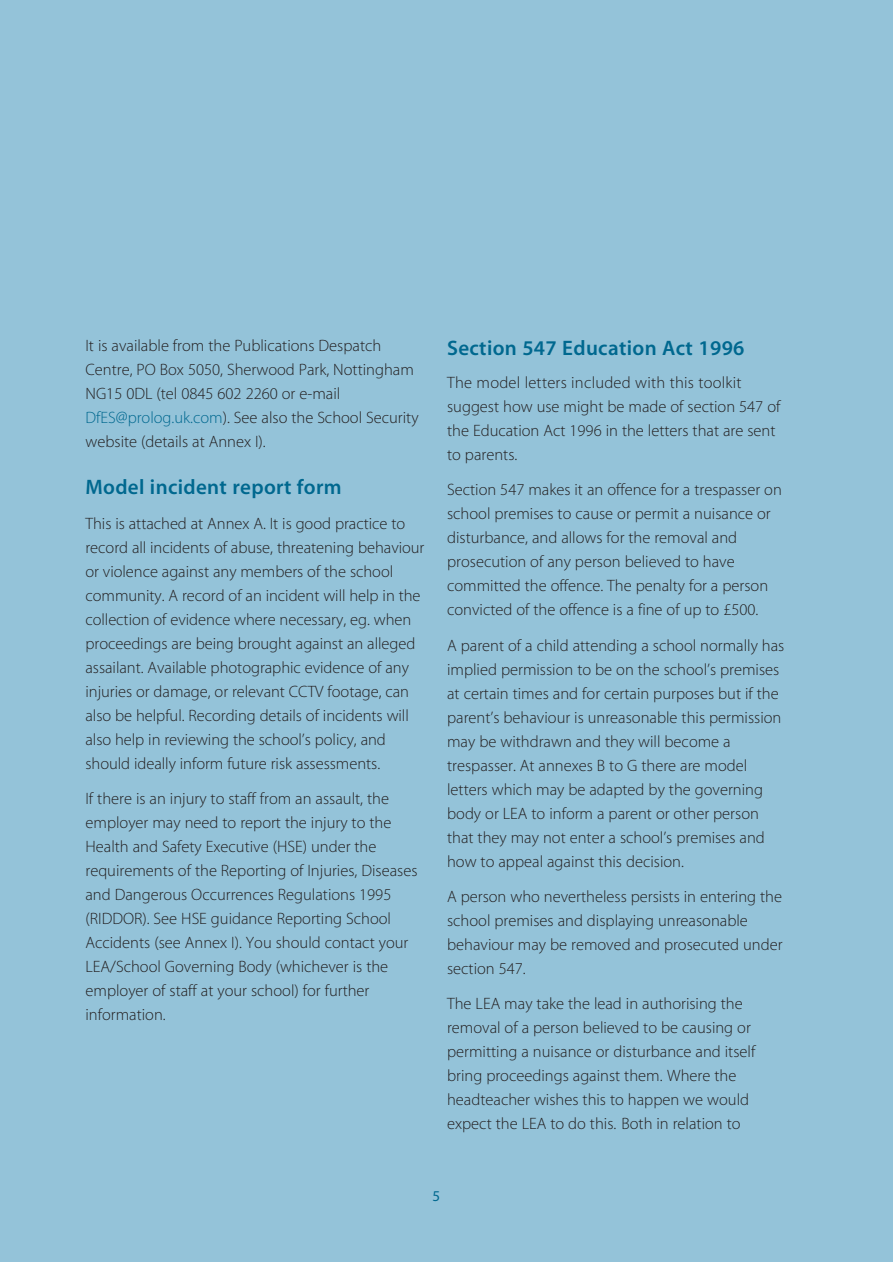
<style>
.page{position:relative;width:893px;height:1262px;background:#fff}
.page>*{position:absolute;margin:0;border:0;box-sizing:border-box;transform-origin:0 0}
.t1{font:600 21px "Myriad MM";letter-spacing:.015em;color:#00688f}
.t2{font:300 16.5px/24px "Myriad MM";color:#231f20}
.t3{font:15px "Myriad MM";color:#00688f}
.s1{color:#00688f}
</style>
<div class="page">
<div style="left:0;top:0;width:892px;height:1261px;background:#94c3d9"></div>
<p class="t2" style="left:85px;top:335px;width:334px">It is available from the Publications Despatch Centre, PO Box 5050, Sherwood Park, Nottingham NG15 0DL (tel 0845 602 2260 or e-mail <span class="s1">DfES@prolog.uk.com</span>). See also the School Security website (details at Annex I).</p>
<p class="t1" style="left:85px;top:479px;width:258px">Model incident report form</p>
<p class="t2" style="left:85px;top:513px;width:340px">This is attached at Annex A. It is good practice to record all incidents of abuse, threatening behaviour or violence against any members of the school community. A record of an incident will help in the collection of evidence where necessary, eg. when proceedings are being brought against an alleged assailant. Available photographic evidence of any injuries or damage, or relevant CCTV footage, can also be helpful. Recording details of incidents will also help in reviewing the school’s policy, and should ideally inform future risk assessments.</p>
<p class="t2" style="left:85px;top:788px;width:333px">If there is an injury to staff from an assault, the employer may need to report the injury to the Health and Safety Executive (HSE) under the requirements of the Reporting of Injuries, Diseases and Dangerous Occurrences Regulations 1995 (RIDDOR). See HSE guidance Reporting School Accidents (see Annex I). You should contact your LEA/School Governing Body (whichever is the employer of staff at your school) for further information.</p>
<p class="t1" style="left:447px;top:339px;width:299px">Section 547 Education Act 1996</p>
<p class="t2" style="left:447px;top:372px;width:335px">The model letters included with this toolkit suggest how use might be made of section 547 of the Education Act 1996 in the letters that are sent to parents.</p>
<p class="t2" style="left:447px;top:479px;width:336px">Section 547 makes it an offence for a trespasser on school premises to cause or permit a nuisance or disturbance, and allows for the removal and prosecution of any person believed to have committed the offence. The penalty for a person convicted of the offence is a fine of up to £500.</p>
<p class="t2" style="left:447px;top:634px;width:339px">A parent of a child attending a school normally has implied permission to be on the school’s premises at certain times and for certain purposes but if the parent’s behaviour is unreasonable this permission may be withdrawn and they will become a trespasser. At annexes B to G there are model letters which may be adapted by the governing body or LEA to inform a parent or other person that they may not enter a school’s premises and how to appeal against this decision.</p>
<p class="t2" style="left:447px;top:886px;width:337px">A person who nevertheless persists in entering the school premises and displaying unreasonable behaviour may be removed and prosecuted under section 547.</p>
<p class="t2" style="left:447px;top:993px;width:310px">The LEA may take the lead in authorising the removal of a person believed to be causing or permitting a nuisance or disturbance and itself bring proceedings against them. Where the headteacher wishes this to happen we would expect the LEA to do this. Both in relation to</p>
<p class="t3" style="left:432px;top:1190px;width:9px">5</p>
</div>
